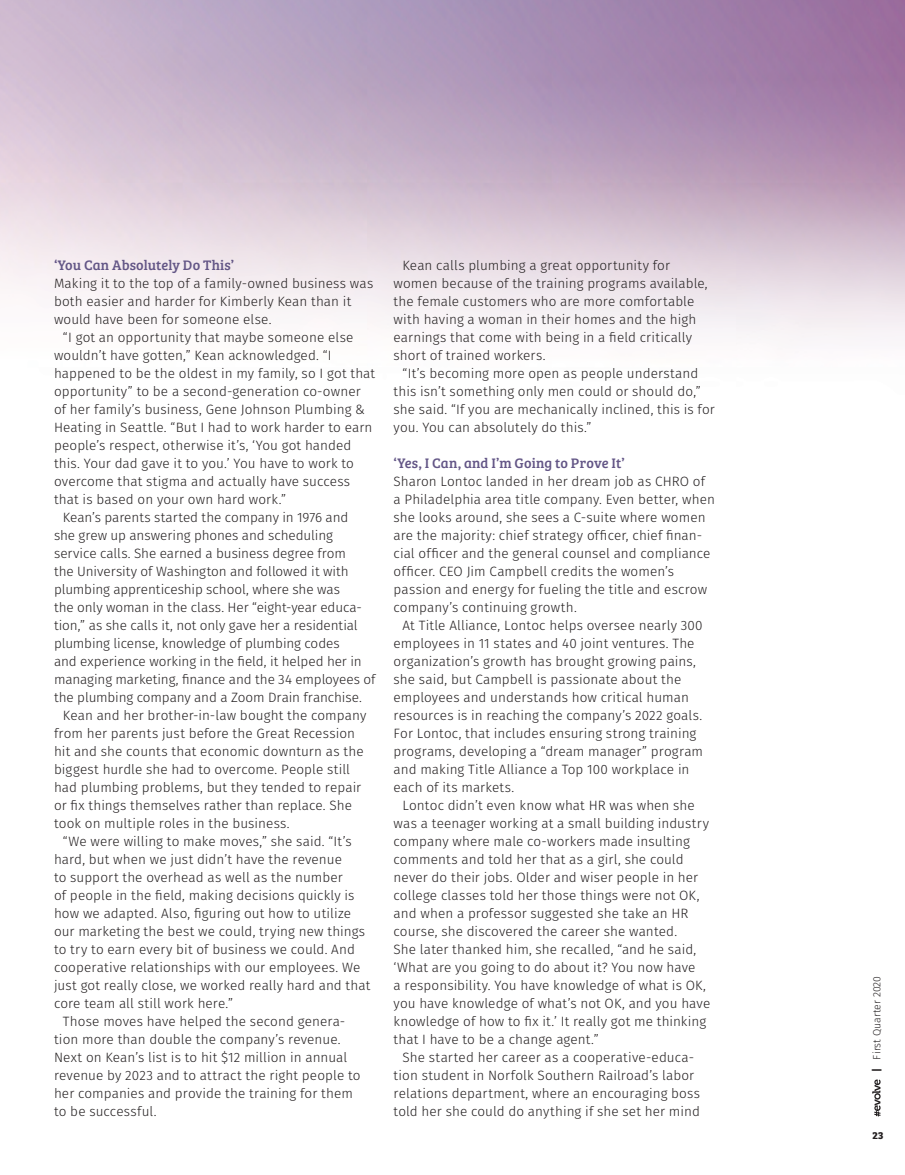
<style>
.page{position:relative;width:905px;height:1175px;background:#fff}
.page>*{position:absolute;margin:0;border:0;box-sizing:border-box;transform-origin:0 0}
.t1{font:14.25px "Bree Serif";letter-spacing:.01em;color:#635686}
.t2{font:300 13.5px/18px "Fira Sans";letter-spacing:.005em;color:#231f20}
.t3{font:300 10.5px "Fira Sans";color:#231f20}
.t4{font:700 10.5px "Bree Serif";color:#231f20}
.s1{font-weight:700}
</style>
<div class="page">
<img style="left:0;top:0;width:904px;height:338px">
<svg style="left:872px;top:1079px;width:8px;height:37px"></svg>
<p class="t1" style="left:54px;top:254px;width:182px">‘You Can Absolutely Do This’</p>
<p class="t2" style="left:54px;top:274px;width:321px">Making it to the top of a family-owned business was both easier and harder for Kimberly Kean than it would have been for someone else.</p>
<p class="t2" style="left:63px;top:328px;width:292px">“I got an opportunity that maybe someone else</p>
<p class="t2" style="left:54px;top:346px;width:279px">wouldn’t have gotten,” Kean acknowledged. “I</p>
<p class="t2" style="left:54px;top:364px;width:323px">happened to be the oldest in my family, so I got that</p>
<p class="t2" style="left:54px;top:382px;width:308px">opportunity” to be a second-generation co-owner</p>
<p class="t2" style="left:54px;top:400px;width:313px">of her family’s business, Gene Johnson Plumbing &amp;</p>
<p class="t2" style="left:54px;top:418px;width:320px">Heating in Seattle. “But I had to work harder to earn</p>
<p class="t2" style="left:54px;top:436px;width:299px">people’s respect, otherwise it’s, ‘You got handed</p>
<p class="t2" style="left:54px;top:454px;width:301px">this. Your dad gave it to you.’ You have to work to</p>
<p class="t2" style="left:54px;top:472px;width:298px">overcome that stigma and actually have success</p>
<p class="t2" style="left:54px;top:490px;width:234px">that is based on your own hard work.”</p>
<p class="t2" style="left:63px;top:508px;width:287px">Kean’s parents started the company in 1976 and</p>
<p class="t2" style="left:54px;top:526px;width:280px">she grew up answering phones and scheduling</p>
<p class="t2" style="left:54px;top:544px;width:293px">service calls. She earned a business degree from</p>
<p class="t2" style="left:54px;top:562px;width:296px">the University of Washington and followed it with</p>
<p class="t2" style="left:54px;top:580px;width:288px">plumbing apprenticeship school, where she was</p>
<p class="t2" style="left:54px;top:598px;width:309px">the only woman in the class. Her “eight-year educa-</p>
<p class="t2" style="left:54px;top:616px;width:305px">tion,” as she calls it, not only gave her a residential</p>
<p class="t2" style="left:54px;top:634px;width:287px">plumbing license, knowledge of plumbing codes</p>
<p class="t2" style="left:54px;top:652px;width:309px">and experience working in the field, it helped her in</p>
<p class="t2" style="left:54px;top:670px;width:323px">managing marketing, finance and the 34 employees of</p>
<p class="t2" style="left:54px;top:688px;width:309px">the plumbing company and a Zoom Drain franchise.</p>
<p class="t2" style="left:63px;top:706px;width:305px">Kean and her brother-in-law bought the company</p>
<p class="t2" style="left:54px;top:724px;width:302px">from her parents just before the Great Recession</p>
<p class="t2" style="left:54px;top:742px;width:311px">hit and she counts that economic downturn as the</p>
<p class="t2" style="left:54px;top:760px;width:297px">biggest hurdle she had to overcome. People still</p>
<p class="t2" style="left:54px;top:778px;width:309px">had plumbing problems, but they tended to repair</p>
<p class="t2" style="left:54px;top:796px;width:299px">or fix things themselves rather than replace. She</p>
<p class="t2" style="left:54px;top:814px;width:237px">took on multiple roles in the business.</p>
<p class="t2" style="left:63px;top:832px;width:290px">“We were willing to make moves,” she said. “It’s</p>
<p class="t2" style="left:54px;top:850px;width:289px">hard, but when we just didn’t have the revenue</p>
<p class="t2" style="left:54px;top:868px;width:290px">to support the overhead as well as the number</p>
<p class="t2" style="left:54px;top:886px;width:302px">of people in the field, making decisions quickly is</p>
<p class="t2" style="left:54px;top:904px;width:298px">how we adapted. Also, figuring out how to utilize</p>
<p class="t2" style="left:54px;top:922px;width:313px">our marketing the best we could, trying new things</p>
<p class="t2" style="left:54px;top:940px;width:302px">to try to earn every bit of business we could. And</p>
<p class="t2" style="left:54px;top:958px;width:308px">cooperative relationships with our employees. We</p>
<p class="t2" style="left:54px;top:976px;width:318px">just got really close, we worked really hard and that</p>
<p class="t2" style="left:54px;top:994px;width:180px">core team all still work here.”</p>
<p class="t2" style="left:63px;top:1012px;width:284px">Those moves have helped the second genera-</p>
<p class="t2" style="left:54px;top:1030px;width:288px">tion more than double the company’s revenue.</p>
<p class="t2" style="left:54px;top:1048px;width:295px">Next on Kean’s list is to hit $12 million in annual</p>
<p class="t2" style="left:54px;top:1066px;width:308px">revenue by 2023 and to attract the right people to</p>
<p class="t2" style="left:54px;top:1084px;width:300px">her companies and provide the training for them</p>
<p class="t2" style="left:54px;top:1102px;width:104px">to be successful.</p>
<p class="t2" style="left:393px;top:256px;width:315px;text-indent:9px">Kean calls plumbing a great opportunity for women because of the training programs available, the female customers who are more comfortable with having a woman in their homes and the high earnings that come with being in a field critically short of trained workers.</p>
<p class="t2" style="left:393px;top:364px;width:323px;text-indent:9px">“It’s becoming more open as people understand this isn’t something only men could or should do,” she said. “If you are mechanically inclined, this is for you. You can absolutely do this.”</p>
<p class="t1" style="left:393px;top:452px;width:233px">‘Yes, I Can, and I’m Going to Prove It’</p>
<p class="t2" style="left:393px;top:472px;width:323px">Sharon Lontoc landed in her dream job as CHRO of a Philadelphia area title company. Even better, when she looks around, she sees a C-suite where women are the majority: chief strategy officer, chief finan&shy;cial officer and the general counsel and compliance officer. CEO Jim Campbell credits the women’s passion and energy for fueling the title and escrow company’s continuing growth.</p>
<p class="t2" style="left:393px;top:616px;width:311px;text-indent:9px">At Title Alliance, Lontoc helps oversee nearly 300 employees in 11 states and 40 joint ventures. The organization’s growth has brought growing pains, she said, but Campbell is passionate about the employees and understands how critical human resources is in reaching the company’s 2022 goals.<br>For Lontoc, that includes ensuring strong training programs, developing a “dream manager” program and making Title Alliance a Top 100 workplace in each of its markets.</p>
<p class="t2" style="left:393px;top:796px;width:318px;text-indent:9px">Lontoc didn’t even know what HR was when she was a teenager working at a small building industry company where male co-workers made insulting comments and told her that as a girl, she could never do their jobs. Older and wiser people in her college classes told her those things were not OK, and when a professor suggested she take an HR course, she discovered the career she wanted.<br>She later thanked him, she recalled, “and he said, ‘What are you going to do about it? You now have<br>a responsibility. You have knowledge of what is OK, you have knowledge of what’s not OK, and you have knowledge of how to fix it.’ It really got me thinking that I have to be a change agent.”</p>
<p class="t2" style="left:393px;top:1048px;width:308px;text-align:center">She started her career as a cooperative-educa&shy;tion student in Norfolk Southern Railroad’s labor relations department, where an encouraging boss told her she could do anything if she set her mind</p>
<p class="t3" style="left:869px;top:1071px;width:97px;rotate:-90deg"><span class="s1">|</span> First Quarter 2020</p>
<p class="t4" style="left:872px;top:1127px;width:12px">23</p>
</div>
